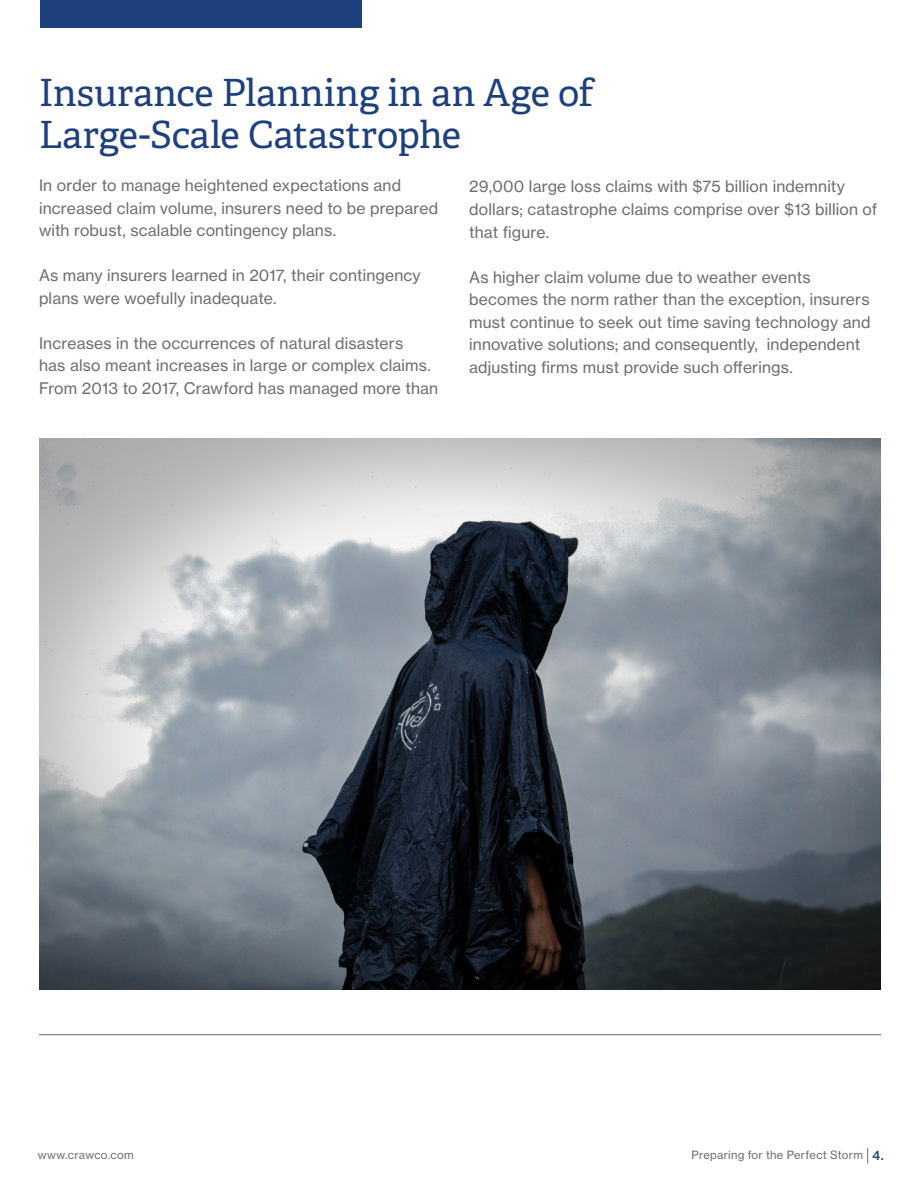
<style>
.page{position:relative;width:918px;height:1188px;background:#fff}
.page>*{position:absolute;margin:0;border:0;box-sizing:border-box;transform-origin:0 0}
.t1{font:37.5px/42px "Adelle";letter-spacing:-.005em;color:#1d407d}
.t2{font:15.75px/22.5px "N Haas Grotesk TX Std 55 Rg";letter-spacing:.015em;color:#6d6e71}
.t3{font:11.25px "N Haas Grotesk TX Std 55 Rg";letter-spacing:.025em;color:#6d6e71}
.s1{font-family:"N Haas Grotesk TX Std 65 Md";font-size:12.75px;color:#1d407d}
</style>
<div class="page">
<hr style="left:39px;top:1034px;width:842px;height:1px;background:#6d6e71">
<div style="left:40px;top:0;width:322px;height:28px;background:#1d407d"></div>
<svg style="left:867px;top:1148px;width:1px;height:16px"></svg>
<img style="left:39px;top:439px;width:841px;height:551px">
<h1 class="t1" style="left:39px;top:73px;width:556px">Insurance Planning in an Age of<br>Large-Scale Catastrophe</h1>
<p class="t2" style="left:39px;top:174px;width:401px">In order to manage heightened expectations and increased claim volume, insurers need to be prepared with robust, scalable contingency plans.</p>
<p class="t2" style="left:39px;top:264px;width:383px">As many insurers learned in 2017, their contingency plans were woefully inadequate.</p>
<p class="t2" style="left:39px;top:332px;width:401px">Increases in the occurrences of natural disasters<br>has also meant increases in large or complex claims.<br>From 2013 to 2017, Crawford has managed more than</p>
<p class="t2" style="left:469px;top:175px;width:410px">29,000 large loss claims with $75 billion indemnity dollars; catastrophe claims comprise over $13 billion of that figure.</p>
<p class="t2" style="left:469px;top:265px;width:403px">As higher claim volume due to weather events becomes the norm rather than the exception, insurers must continue to seek out time saving technology and innovative solutions; and consequently, independent adjusting firms must provide such offerings.</p>
<p class="t3" style="left:38px;top:1148px;width:98px">www.crawco.com</p>
<p class="t3" style="left:692px;top:1148px;width:194px">Preparing for the Perfect Storm <span class="s1">4.</span></p>
</div>
